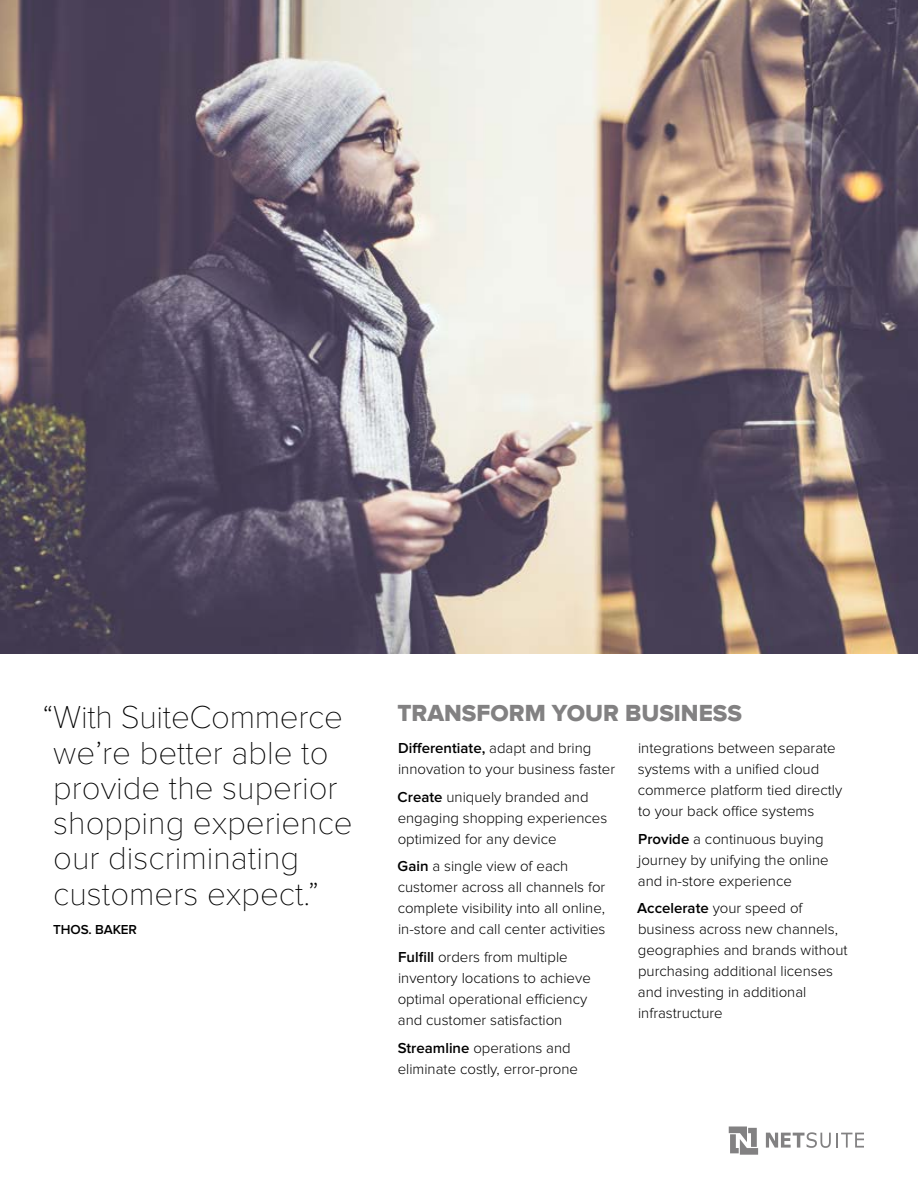
<style>
.page{position:relative;width:918px;height:1188px;background:#fff}
.page>*{position:absolute;margin:0;border:0;box-sizing:border-box;transform-origin:0 0}
.t1{font:100 33px/35.2px "Proxima Nova T";color:#000}
.t2{font:24px "Proxima Nova Extrabld";color:#828182}
.t3{font:300 15px/21px "Proxima Nova";color:#000}
.t4{font:600 13.5px "Proxima Nova";letter-spacing:-.01em;color:#000}
.s1{font-weight:600}
</style>
<div class="page">
<img style="left:0;top:0;width:918px;height:654px">
<svg style="left:729px;top:1126px;width:29px;height:29px"></svg>
<svg style="left:766px;top:1132px;width:98px;height:16px"></svg>
<h1 class="t1" style="left:42px;top:700px;width:302px">“With SuiteCommerce</h1>
<h2 class="t2" style="left:398px;top:699px;width:346px">TRANSFORM YOUR BUSINESS</h2>
<h1 class="t1" style="left:53px;top:735px;width:301px">we’re better able to provide the superior shopping experience our discriminating customers expect.”</h1>
<p class="t4" style="left:53px;top:922px;width:85px">THOS. BAKER</p>
<p class="t3" style="left:398px;top:738px;width:219px"><span class="s1">Differentiate,</span> adapt and bring innovation to your business faster</p>
<p class="t3" style="left:398px;top:786px;width:211px"><span class="s1">Create</span> uniquely branded and engaging shopping experiences optimized for any device</p>
<p class="t3" style="left:398px;top:856px;width:209px"><span class="s1">Gain</span> a single view of each customer across all channels for complete visibility into all online, in-store and call center activities</p>
<p class="t3" style="left:398px;top:947px;width:195px"><span class="s1">Fulfill</span> orders from multiple inventory locations to achieve optimal operational efficiency and customer satisfaction</p>
<p class="t3" style="left:398px;top:1038px;width:182px"><span class="s1">Streamline</span> operations and eliminate costly, error-prone</p>
<p class="t3" style="left:638px;top:738px;width:206px">integrations between separate systems with a unified cloud commerce platform tied directly to your back office systems</p>
<p class="t3" style="left:638px;top:828px;width:192px"><span class="s1">Provide</span> a continuous buying journey by unifying the online and in-store experience</p>
<p class="t3" style="left:637px;top:898px;width:212px"><span class="s1">Accelerate</span> your speed of business across new channels, geographies and brands without purchasing additional licenses and investing in additional infrastructure</p>
</div>
